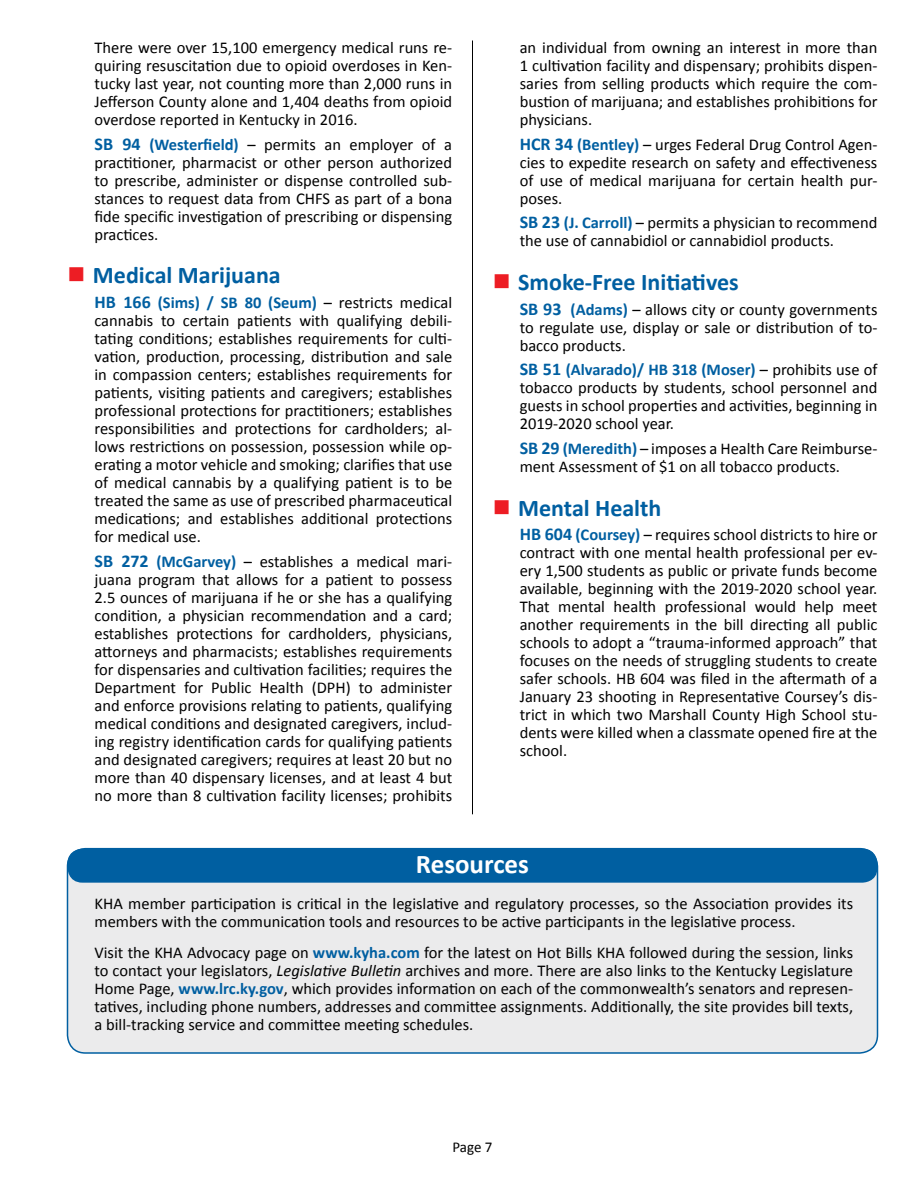
<style>
.page{position:relative;width:918px;height:1188px;background:#fff}
.page>*{position:absolute;margin:0;border:0;box-sizing:border-box;transform-origin:0 0}
.t1{font:700 27px "Calibri";color:#fff}
.t2{font:700 24px "Calibri";color:#005fa1}
.t3{font:16.5px/18px "Calibri";color:#000;text-align:justify}
.t4{font:15px "Calibri";color:#000}
.s1{font-weight:700;font-size:18px;color:#005fa1}
.s2{font-weight:700;color:#005fa1}
.s3{color:#ed1d24}
.s4{font-style:italic}
</style>
<div class="page">
<div style="left:68px;top:849px;width:810px;height:204px;background:#ebebec;border-radius:18px"></div>
<div style="left:67px;top:848px;width:811px;height:206px;border:2px solid #005fa1;border-radius:18px"></div>
<div style="left:68px;top:849px;width:810px;height:34px;background:#005fa1;border-radius:15px"></div>
<hr style="left:472px;top:40px;width:1px;height:774px;background:#000">
<p class="t3" style="left:94px;top:38px;width:359px">There were over 15,100 emergency medical runs re&shy;quiring resuscitation due to opioid overdoses in Ken&shy;tucky last year, not counting more than 2,000 runs in Jefferson County alone and 1,404 deaths from opioid overdose reported in Kentucky in 2016.</p>
<p class="t3" style="left:94px;top:135px;width:359px"><span class="s1">SB 94</span> <span class="s2">(Westerfield)</span> – permits an employer of a practitioner, pharmacist or other person authorized to prescribe, administer or dispense controlled sub&shy;stances to request data from CHFS as part of a bona fide specific investigation of prescribing or dispensing practices.</p>
<h2 class="t2" style="left:68px;top:260px;width:215px"><span class="s3">■</span> Medical Marijuana</h2>
<p class="t3" style="left:94px;top:293px;width:359px"><span class="s1">HB 166</span> <span class="s2">(Sims) / SB 80 (Seum)</span> – restricts medical cannabis to certain patients with qualifying debili&shy;tating conditions; establishes requirements for culti&shy;vation, production, processing, distribution and sale in compassion centers; establishes requirements for patients, visiting patients and caregivers; establishes professional protections for practitioners; establishes responsibilities and protections for cardholders; al&shy;lows restrictions on possession, possession while op&shy;erating a motor vehicle and smoking; clarifies that use of medical cannabis by a qualifying patient is to be treated the same as use of prescribed pharmaceutical medications; and establishes additional protections for medical use.</p>
<p class="t3" style="left:94px;top:552px;width:359px"><span class="s1">SB 272</span> <span class="s2">(McGarvey)</span> – establishes a medical mari&shy;juana program that allows for a patient to possess 2.5 ounces of marijuana if he or she has a qualifying condition, a physician recommendation and a card; establishes protections for cardholders, physicians, attorneys and pharmacists; establishes requirements for dispensaries and cultivation facilities; requires the Department for Public Health (DPH) to administer and enforce provisions relating to patients, qualifying medical conditions and designated caregivers, includ&shy;ing registry identification cards for qualifying patients and designated caregivers; requires at least 20 but no more than 40 dispensary licenses, and at least 4 but no more than 8 cultivation facility licenses; prohibits</p>
<p class="t3" style="left:520px;top:38px;width:359px">an individual from owning an interest in more than 1 cultivation facility and dispensary; prohibits dispen&shy;saries from selling products which require the com&shy;bustion of marijuana; and establishes prohibitions for physicians.</p>
<p class="t3" style="left:520px;top:135px;width:359px"><span class="s1">HCR 34</span> <span class="s2">(Bentley)</span> – urges Federal Drug Control Agen&shy;cies to expedite research on safety and effectiveness of use of medical marijuana for certain health pur&shy;poses.</p>
<p class="t3" style="left:520px;top:214px;width:359px"><span class="s1">SB 23</span> <span class="s2">(J. Carroll)</span> – permits a physician to recommend the use of cannabidiol or cannabidiol products.</p>
<h2 class="t2" style="left:493px;top:267px;width:248px"><span class="s3">■</span> Smoke-Free Initiatives</h2>
<p class="t3" style="left:520px;top:300px;width:359px"><span class="s1">SB 93</span> <span class="s2">(Adams)</span> – allows city or county governments to regulate use, display or sale or distribution of to&shy;bacco products.</p>
<p class="t3" style="left:520px;top:361px;width:359px"><span class="s1">SB 51</span> <span class="s2">(Alvarado)/ HB 318 (Moser)</span> – prohibits use of tobacco products by students, school personnel and guests in school properties and activities, beginning in 2019-2020 school year.</p>
<p class="t3" style="left:520px;top:440px;width:359px"><span class="s1">SB 29</span> <span class="s2">(Meredith)</span> – imposes a Health Care Reimburse&shy;ment Assessment of $1 on all tobacco products.</p>
<h2 class="t2" style="left:493px;top:492px;width:170px"><span class="s3">■</span> Mental Health</h2>
<p class="t3" style="left:520px;top:526px;width:359px"><span class="s1">HB 604</span> <span class="s2">(Coursey)</span> – requires school districts to hire or contract with one mental health professional per ev&shy;ery 1,500 students as public or private funds become available, beginning with the 2019-2020 school year.<br>That mental health professional would help meet another requirements in the bill directing all public schools to adopt a “trauma-informed approach” that focuses on the needs of struggling students to create safer schools. HB 604 was filed in the aftermath of a January 23 shooting in Representative Coursey’s dis&shy;trict in which two Marshall County High School stu&shy;dents were killed when a classmate opened fire at the school.</p>
<h1 class="t1" style="left:416px;top:847px;width:115px">Resources</h1>
<p class="t3" style="left:94px;top:894px;width:760px">KHA member participation is critical in the legislative and regulatory processes, so the Association provides its members with the communication tools and resources to be active participants in the legislative process.</p>
<p class="t3" style="left:94px;top:944px;width:760px">Visit the KHA Advocacy page on <span class="s2">www.kyha.com</span> for the latest on Hot Bills KHA followed during the session, links to contact your legislators, <span class="s4">Legislative Bulletin</span> archives and more. There are also links to the Kentucky Legislature Home Page, <span class="s2">www.lrc.ky.gov</span>, which provides information on each of the commonwealth’s senators and represen&shy;tatives, including phone numbers, addresses and committee assignments. Additionally, the site provides bill texts, a bill-tracking service and committee meeting schedules.</p>
<p class="t4" style="left:452px;top:1137px;width:42px">Page 7</p>
</div>
